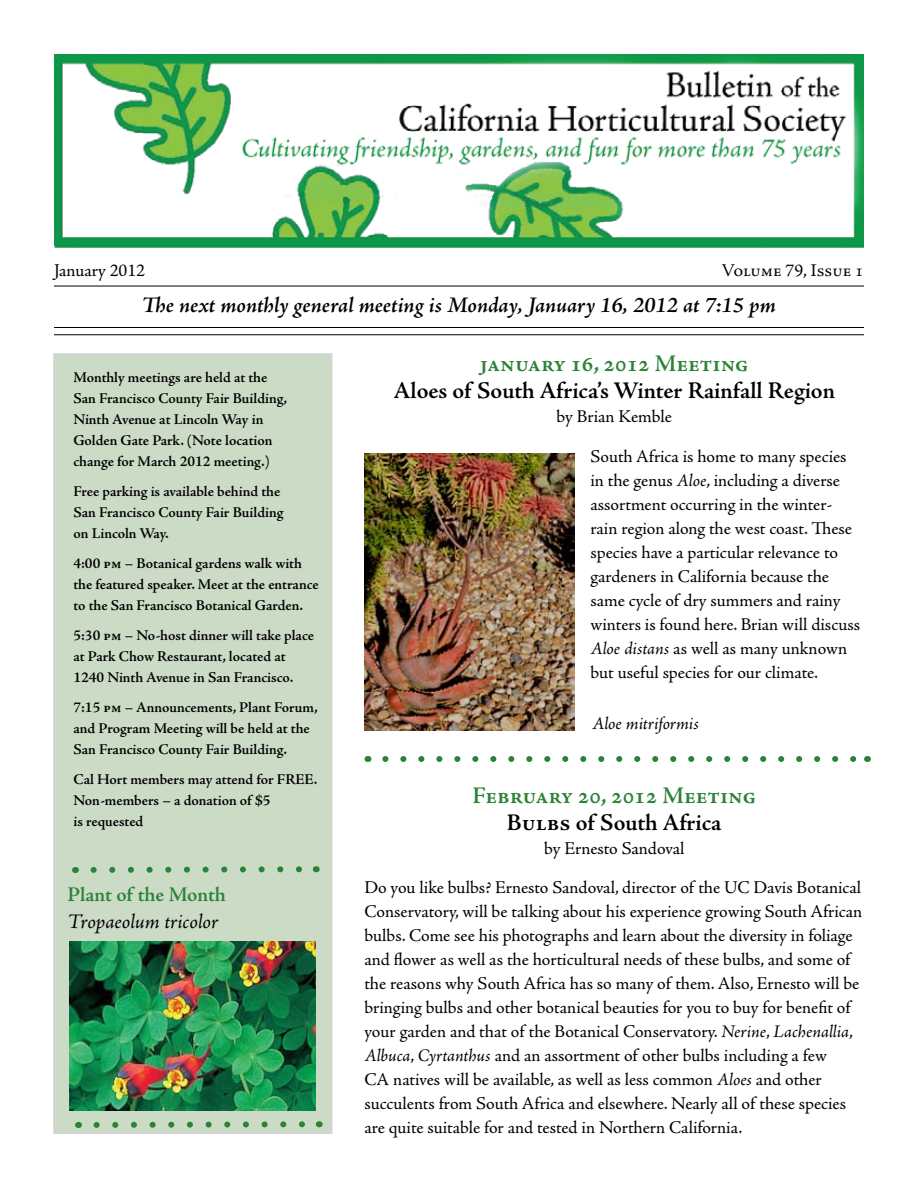
<style>
.page{position:relative;width:918px;height:1188px;background:#fff}
.page>*{position:absolute;margin:0;border:0;box-sizing:border-box;transform-origin:0 0}
.t1{font:600 24px "Adobe Jenson Pro";color:#000}
.t2{font:600 24px "Adobe Jenson Pro";color:#2b8336}
.t3{font:italic 600 22.5px "Adobe Jenson Pro";color:#000}
.t4{font:italic 21px "Adobe Jenson Pro";letter-spacing:-.005em;color:#000}
.t5{font:600 21px "Adobe Jenson Pro";color:#2b8336}
.t6{font:18px/24px "Adobe Jenson Pro";letter-spacing:-.005em;color:#000}
.t7{font:italic 18px "Adobe Jenson Pro";letter-spacing:-.005em;color:#000}
.t8{font:600 15px/21px "Adobe Jenson Pro";letter-spacing:-.005em;color:#000}
.s1{font-style:italic}
</style>
<div class="page">
<div style="left:53px;top:353px;width:279px;height:781px;background:#ccdbc6;border:2px solid #d1d3d4"></div>
<img style="left:54px;top:54px;width:810px;height:194px">
<hr style="left:54px;top:286px;width:810px;height:1px;background:#000">
<hr style="left:54px;top:327px;width:810px;height:1px;background:#000">
<hr style="left:54px;top:334px;width:810px;height:1px;background:#000">
<svg style="left:385px;top:756px;width:472px;height:6px"></svg>
<svg style="left:90px;top:866px;width:227px;height:7px"></svg>
<svg style="left:93px;top:1121px;width:227px;height:7px"></svg>
<img style="left:69px;top:941px;width:247px;height:170px">
<img style="left:364px;top:454px;width:210px;height:277px">
<p class="t6" style="left:54px;top:258px;width:93px">January 2012</p>
<p class="t6" style="left:721px;top:258px;width:144px">Volume 79, Issue 1</p>
<p class="t3" style="left:142px;top:292px;width:636px">The next monthly general meeting is Monday, January 16, 2012 at 7:15 pm</p>
<p class="t8" style="left:74px;top:367px;width:215px">Monthly meetings are held at the<br>San Francisco County Fair Building,<br>Ninth Avenue at Lincoln Way in<br>Golden Gate Park. (Note location change for March 2012 meeting.)</p>
<p class="t8" style="left:74px;top:481px;width:212px">Free parking is available behind the<br>San Francisco County Fair Building on Lincoln Way.</p>
<p class="t8" style="left:74px;top:553px;width:247px">4:00 pm – Botanical gardens walk with the featured speaker. Meet at the entrance to the San Francisco Botanical Garden.</p>
<p class="t8" style="left:74px;top:625px;width:242px">5:30 pm – No-host dinner will take place at Park Chow Restaurant, located at<br>1240 Ninth Avenue in San Francisco.</p>
<p class="t8" style="left:74px;top:697px;width:246px">7:15 pm – Announcements, Plant Forum, and Program Meeting will be held at the<br>San Francisco County Fair Building.</p>
<p class="t8" style="left:74px;top:769px;width:246px">Cal Hort members may attend for FREE.<br>Non-members – a donation of $5<br>is requested</p>
<p class="t5" style="left:68px;top:882px;width:160px">Plant of the Month</p>
<p class="t4" style="left:68px;top:909px;width:152px">Tropaeolum tricolor</p>
<h1 class="t2" style="left:480px;top:350px;width:270px">january 16, 2012 Meeting</h1>
<h1 class="t1" style="left:393px;top:377px;width:443px">Aloes of South Africa’s Winter Rainfall Region</h1>
<p class="t6" style="left:557px;top:404px;width:117px">by Brian Kemble</p>
<p class="t6" style="left:590px;top:445px;width:271px">South Africa is home to many species in the genus <span class="s1">Aloe</span>, including a diverse assortment occurring in the winter&shy;rain region along the west coast. These species have a particular relevance to gardeners in California because the same cycle of dry summers and rainy winters is found here. Brian will discuss <span class="s1">Aloe distans</span> as well as many unknown but useful species for our climate.</p>
<p class="t7" style="left:592px;top:713px;width:108px">Aloe mitriformis</p>
<h1 class="t2" style="left:473px;top:782px;width:285px">February 20, 2012 Meeting</h1>
<h1 class="t1" style="left:507px;top:809px;width:216px">Bulbs of South Africa</h1>
<p class="t6" style="left:364px;top:829px;width:498px;line-height:39px;text-align:center">by Ernesto Sandoval<br>Do you like bulbs? Ernesto Sandoval, director of the UC Davis Botanical</p>
<p class="t6" style="left:364px;top:900px;width:499px">Conservatory, will be talking about his experience growing South African bulbs. Come see his photographs and learn about the diversity in foliage and flower as well as the horticultural needs of these bulbs, and some of the reasons why South Africa has so many of them. Also, Ernesto will be bringing bulbs and other botanical beauties for you to buy for benefit of your garden and that of the Botanical Conservatory. <span class="s1">Nerine</span>, <span class="s1">Lachenallia</span>, <span class="s1">Albuca</span>, <span class="s1">Cyrtanthus</span> and an assortment of other bulbs including a few<br>CA natives will be available, as well as less common <span class="s1">Aloes</span> and other succulents from South Africa and elsewhere. Nearly all of these species are quite suitable for and tested in Northern California.</p>
</div>
